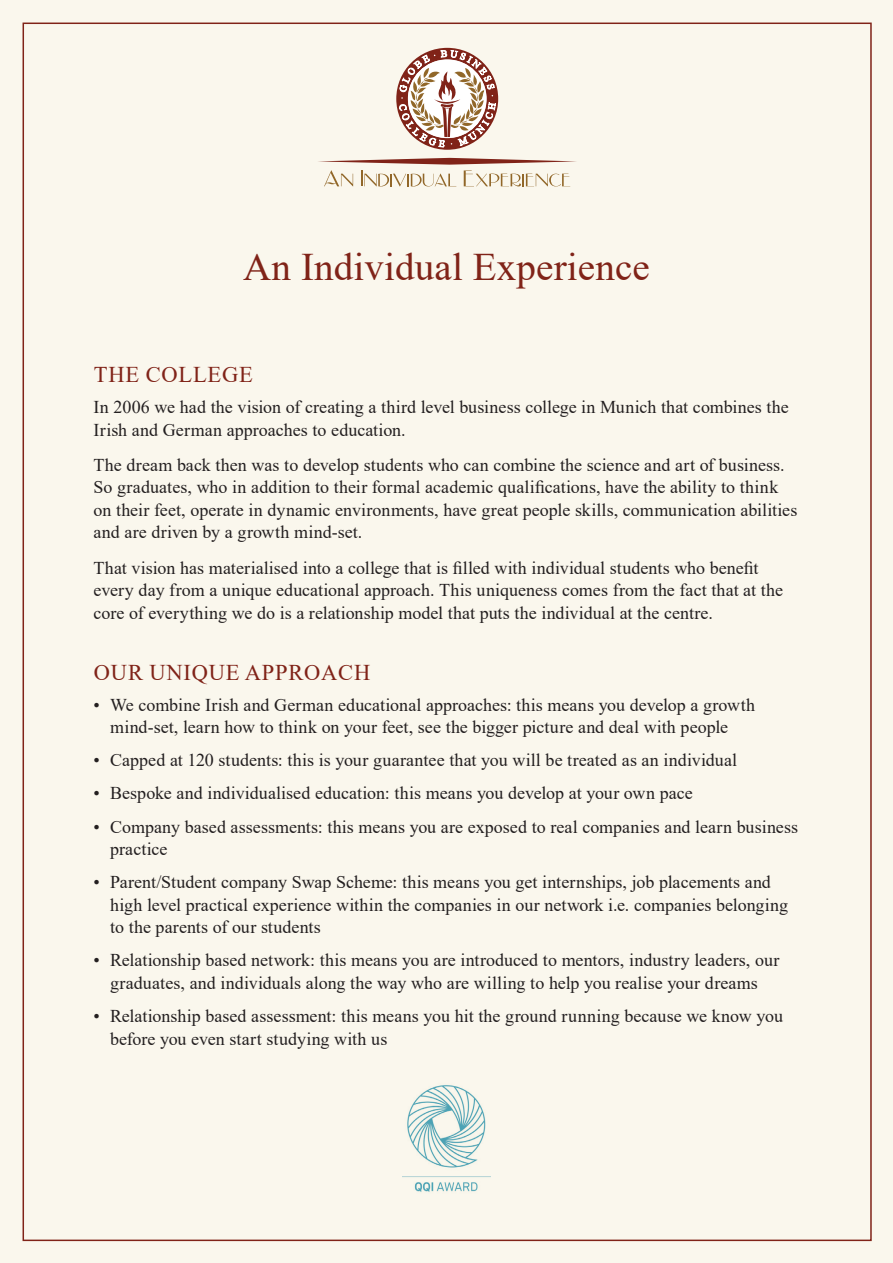
<style>
.page{position:relative;width:893px;height:1263px;background:#faf7ed}
.page>*{position:absolute;margin:0;border:0;box-sizing:border-box;transform-origin:0 0}
.Header_Para_1{font:39px "Times New Roman";letter-spacing:.005em;color:#802318}
.Subhead_1{font:22.5px "Times New Roman";letter-spacing:.035em;color:#802318}
.Bullet_list{font:18px/22.5px "Times New Roman";color:#231f20}
.Paragraph_Style_1{font:18px/22.5px "Times New Roman";color:#231f20}
</style>
<div class="page">
<svg style="left:318px;top:47px;width:258px;height:139px"></svg>
<img style="left:402px;top:1085px;width:89px;height:107px">
<p class="Header_Para_1" style="left:243px;top:239px;width:408px">An Individual Experience</p>
<p class="Subhead_1" style="left:94px;top:359px;width:160px">THE COLLEGE</p>
<p class="Paragraph_Style_1" style="left:94px;top:395px;width:697px">In 2006 we had the vision of creating a third level business college in Munich that combines the<br>Irish and German approaches to education.</p>
<p class="Paragraph_Style_1" style="left:94px;top:453px;width:705px">The dream back then was to develop students who can combine the science and art of business.<br>So graduates, who in addition to their formal academic qualifications, have the ability to think on their feet, operate in dynamic environments, have great people skills, communication abilities and are driven by a growth mind-set.</p>
<p class="Paragraph_Style_1" style="left:94px;top:556px;width:691px">That vision has materialised into a college that is filled with individual students who benefit every day from a unique educational approach. This uniqueness comes from the fact that at the core of everything we do is a relationship model that puts the individual at the centre.</p>
<p class="Subhead_1" style="left:94px;top:656px;width:278px">OUR UNIQUE APPROACH</p>
<p class="Bullet_list" style="left:94px;top:693px;width:663px;text-align:center">• We combine Irish and German educational approaches: this means you develop a growth mind-set, learn how to think on your feet, see the bigger picture and deal with people</p>
<p class="Bullet_list" style="left:94px;top:748px;width:645px">• Capped at 120 students: this is your guarantee that you will be treated as an individual</p>
<p class="Bullet_list" style="left:94px;top:781px;width:601px">• Bespoke and individualised education: this means you develop at your own pace</p>
<p class="Bullet_list" style="left:110px;top:815px;width:690px;text-indent:-16px">• Company based assessments: this means you are exposed to real companies and learn business practice</p>
<p class="Bullet_list" style="left:110px;top:870px;width:679px;text-indent:-16px">• Parent/Student company Swap Scheme: this means you get internships, job placements and high level practical experience within the companies in our network i.e. companies belonging to the parents of our students</p>
<p class="Bullet_list" style="left:94px;top:948px;width:687px;text-align:center">• Relationship based network: this means you are introduced to mentors, industry leaders, our graduates, and individuals along the way who are willing to help you realise your dreams</p>
<p class="Bullet_list" style="left:110px;top:1004px;width:674px;line-height:23.2px;text-indent:-16px">• Relationship based assessment: this means you hit the ground running because we know you before you even start studying with us</p>
</div>
